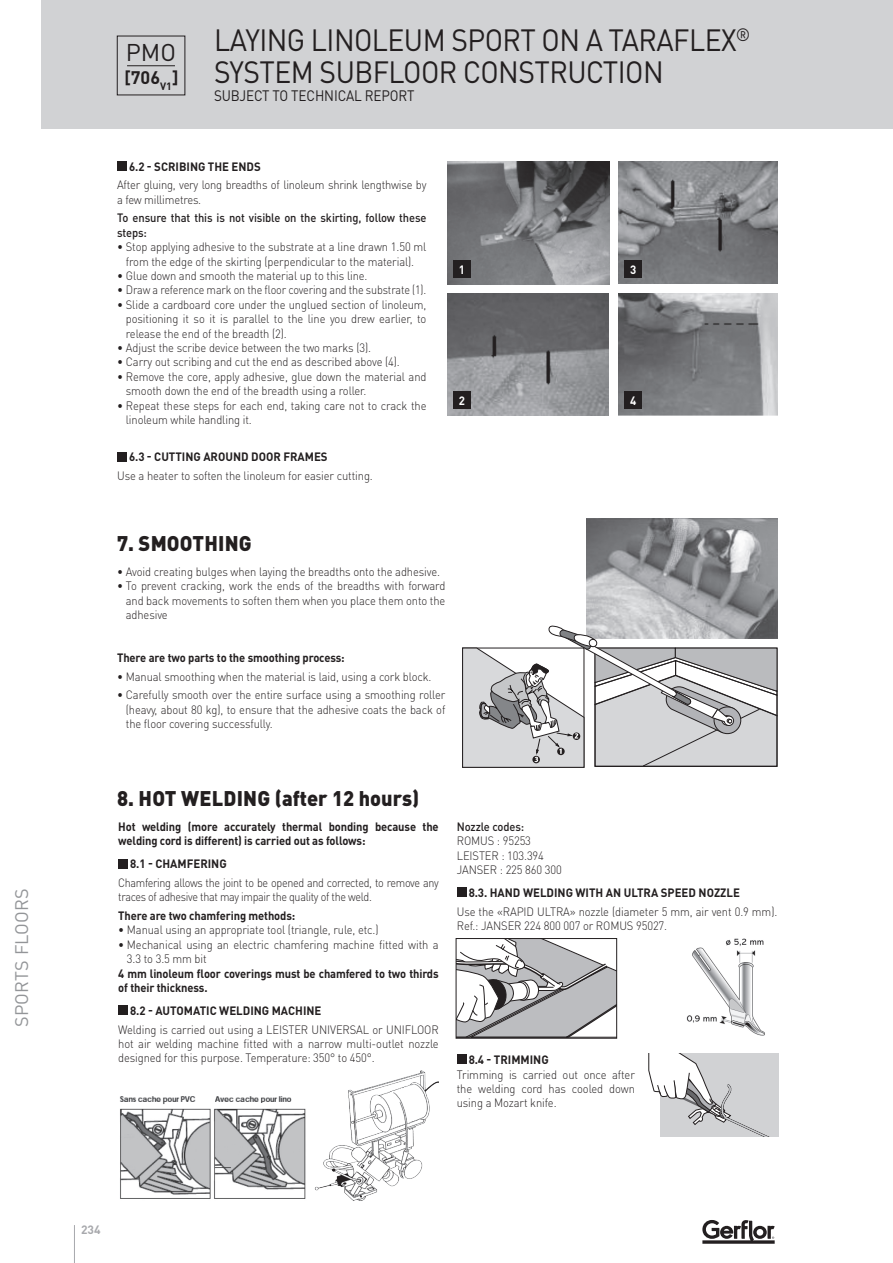
<style>
.page{position:relative;width:893px;height:1263px;background:#fff}
.page>*{position:absolute;margin:0;border:0;box-sizing:border-box;transform-origin:0 0}
.t1{font:30.45px/32.2px "DIN Pro";letter-spacing:-.02em;color:#231f20;scale:.93 1}
.t2{font:24px "DIN Pro";color:#231f20}
.t3{font:900 21px "DIN Pro";letter-spacing:.01em;color:#231f20;scale:.95 1}
.t4{font:18px "DIN Pro";letter-spacing:.01em;color:#939598}
.t5{font:700 18px "DIN Pro";color:#231f20}
.t6{font:15px "DIN Pro";letter-spacing:-.01em;color:#231f20;scale:.9 1}
.t7{font:300 12px/14.4px "DIN Pro";letter-spacing:-.01em;color:#231f20;scale:.93 1}
.t8{font:700 12px/14.4px "DIN Pro";letter-spacing:-.01em;color:#231f20;scale:.93 1}
.t9{font:700 12px "DIN Pro";letter-spacing:-.01em;color:#231f20;scale:.95 1}
.t10{font:300 12px/14.4px "DIN Pro";letter-spacing:-.03em;color:#231f20;scale:.9 1}
.t11{font:500 12px/14.4px "DIN Pro";letter-spacing:-.01em;color:#231f20;scale:.93 1}
.t12{font:700 12px "DIN Pro";color:#fff;scale:.95 1}
.t13{font:700 12px "DIN Pro";color:#a8a9ad}
.s1{font-size:17.25px}
</style>
<div class="page">
<hr style="left:74px;top:1225px;width:1px;height:38px;background:#a8a9ad">
<div style="left:42px;top:0;width:851px;height:129px;background:#d1d2d4"></div>
<hr style="left:127px;top:65px;width:48px;height:1px;background:#231f20">
<div style="left:117px;top:161px;width:10px;height:10px;background:#231f20"></div>
<div style="left:117px;top:452px;width:10px;height:9px;background:#231f20"></div>
<div style="left:118px;top:859px;width:10px;height:9px;background:#231f20"></div>
<div style="left:118px;top:1005px;width:10px;height:10px;background:#231f20"></div>
<div style="left:457px;top:887px;width:9px;height:10px;background:#231f20"></div>
<div style="left:457px;top:1054px;width:9px;height:10px;background:#231f20"></div>
<img style="left:587px;top:519px;width:190px;height:107px">
<svg style="left:462px;top:626px;width:316px;height:141px"></svg>
<img style="left:448px;top:161px;width:162px;height:123px">
<div style="left:453px;top:261px;width:18px;height:17px;background:#231f20"></div>
<img style="left:448px;top:293px;width:160px;height:123px">
<div style="left:453px;top:392px;width:18px;height:17px;background:#231f20"></div>
<img style="left:619px;top:161px;width:158px;height:122px">
<div style="left:624px;top:261px;width:18px;height:17px;background:#231f20"></div>
<img style="left:619px;top:293px;width:159px;height:123px">
<div style="left:624px;top:392px;width:18px;height:17px;background:#231f20"></div>
<svg style="left:458px;top:940px;width:157px;height:96px"></svg>
<div style="left:456px;top:938px;width:161px;height:100px;border:1px solid #231f20"></div>
<img style="left:686px;top:938px;width:79px;height:98px">
<img style="left:120px;top:1108px;width:90px;height:91px">
<img style="left:120px;top:1096px;width:76px;height:9px">
<img style="left:314px;top:1070px;width:125px;height:131px">
<svg style="left:648px;top:1053px;width:131px;height:84px"></svg>
<img style="left:215px;top:1096px;width:77px;height:7px">
<img style="left:214px;top:1108px;width:92px;height:91px">
<svg style="left:702px;top:1220px;width:73px;height:24px"></svg>
<h3 class="t4" style="left:10px;top:1027px;width:140px;rotate:-90deg">SPORTS FLOORS</h3>
<h2 class="t2" style="left:126px;top:36px;width:52px">PMO</h2>
<h3 class="t5" style="left:125px;top:66px;width:55px"><span class="s1">[</span>706<sub>V1</sub><span class="s1">]</span></h3>
<h1 class="t1" style="left:214px;top:23px;width:578px">LAYING LINOLEUM SPORT ON A TARAFLEX<sup>®<br></sup>SYSTEM SUBFLOOR CONSTRUCTION</h1>
<p class="t6" style="left:214px;top:86px;width:224px">SUBJECT TO TECHNICAL REPORT</p>
<p class="t9" style="left:129px;top:158px;width:140px">6.2 - SCRIBING THE ENDS</p>
<p class="t7" style="left:117px;top:177px;width:334px">After gluing, very long breadths of linoleum shrink lengthwise by a few millimetres.</p>
<p class="t11" style="left:117px;top:210px;width:334px">To ensure that this is not visible on the skirting, follow these steps:</p>
<p class="t7" style="left:117px;top:239px;width:334px;text-align:center">• Stop applying adhesive to the substrate at a line drawn 1.50 ml from the edge of the skirting (perpendicular to the material).</p>
<p class="t7" style="left:117px;top:268px;width:271px">• Glue down and smooth the material up to this line.</p>
<p class="t7" style="left:117px;top:282px;width:334px">• Draw a reference mark on the floor covering and the substrate (1).</p>
<p class="t7" style="left:126px;top:297px;width:325px;text-align:justify;text-indent:-9px">• Slide a cardboard core under the unglued section of linoleum, positioning it so it is parallel to the line you drew earlier, to release the end of the breadth (2).</p>
<p class="t7" style="left:117px;top:340px;width:274px">• Adjust the scribe device between the two marks (3).</p>
<p class="t7" style="left:117px;top:354px;width:306px">• Carry out scribing and cut the end as described above (4).</p>
<p class="t7" style="left:126px;top:369px;width:325px;text-indent:-9px">• Remove the core, apply adhesive, glue down the material and smooth down the end of the breadth using a roller.</p>
<p class="t7" style="left:126px;top:398px;width:325px;text-indent:-9px">• Repeat these steps for each end, taking care not to crack the linoleum while handling it.</p>
<p class="t9" style="left:129px;top:449px;width:211px">6.3 - CUTTING AROUND DOOR FRAMES</p>
<p class="t7" style="left:117px;top:468px;width:277px">Use a heater to soften the linoleum for easier cutting.</p>
<p class="t12" style="left:459px;top:262px;width:8px">1</p>
<p class="t12" style="left:459px;top:392px;width:8px">2</p>
<h3 class="t3" style="left:117px;top:529px;width:143px">7. SMOOTHING</h3>
<p class="t7" style="left:117px;top:564px;width:349px">• Avoid creating bulges when laying the breadths onto the adhesive.</p>
<p class="t7" style="left:126px;top:578px;width:345px;text-align:justify;text-indent:-9px">• To prevent cracking, work the ends of the breadths with forward and back movements to soften them when you place them onto the adhesive</p>
<p class="t8" style="left:117px;top:650px;width:246px">There are two parts to the smoothing process:</p>
<p class="t7" style="left:117px;top:669px;width:340px">• Manual smoothing when the material is laid, using a cork block.</p>
<p class="t7" style="left:126px;top:687px;width:345px;text-align:justify;text-indent:-9px">• Carefully smooth over the entire surface using a smoothing roller (heavy, about 80 kg), to ensure that the adhesive coats the back of the floor covering successfully.</p>
<p class="t12" style="left:630px;top:262px;width:8px">3</p>
<p class="t12" style="left:630px;top:392px;width:8px">4</p>
<h3 class="t3" style="left:117px;top:784px;width:319px">8. HOT WELDING (after 12 hours)</h3>
<p class="t8" style="left:118px;top:819px;width:346px">Hot welding (more accurately thermal bonding because the welding cord is different) is carried out as follows:</p>
<p class="t9" style="left:130px;top:856px;width:103px">8.1 - CHAMFERING</p>
<p class="t10" style="left:118px;top:875px;width:358px">Chamfering allows the joint to be opened and corrected, to remove any traces of adhesive that may impair the quality of the weld.</p>
<p class="t8" style="left:118px;top:908px;width:192px">There are two chamfering methods:</p>
<p class="t7" style="left:118px;top:922px;width:282px">• Manual using an appropriate tool (triangle, rule, etc.)</p>
<p class="t7" style="left:127px;top:937px;width:337px;text-indent:-9px">• Mechanical using an electric chamfering machine fitted with a<br>3.3 to 3.5 mm bit</p>
<p class="t8" style="left:118px;top:966px;width:346px">4 mm linoleum floor coverings must be chamfered to two thirds of their thickness.</p>
<p class="t9" style="left:130px;top:1002px;width:203px">8.2 - AUTOMATIC WELDING MACHINE</p>
<p class="t7" style="left:118px;top:1021px;width:346px;text-align:justify">Welding is carried out using a LEISTER UNIVERSAL or UNIFLOOR hot air welding machine fitted with a narrow multi-outlet nozzle designed for this purpose. Temperature: 350° to 450°.</p>
<p class="t11" style="left:457px;top:819px;width:74px">Nozzle codes:</p>
<p class="t7" style="left:457px;top:833px;width:115px">ROMUS : 95253<br>LEISTER : 103.394<br>JANSER : 225 860 300</p>
<p class="t9" style="left:469px;top:885px;width:287px">8.3. HAND WELDING WITH AN ULTRA SPEED NOZZLE</p>
<p class="t7" style="left:457px;top:904px;width:346px">Use the «RAPID ULTRA» nozzle (diameter 5 mm, air vent 0.9 mm).<br>Ref.: JANSER 224 800 007 or ROMUS 95027.</p>
<p class="t9" style="left:469px;top:1051px;width:86px">8.4 - TRIMMING</p>
<p class="t7" style="left:457px;top:1066px;width:193px;text-align:justify">Trimming is carried out once after the welding cord has cooled down using a Mozart knife.</p>
<p class="t13" style="left:81px;top:1222px;width:21px">234</p>
</div>
